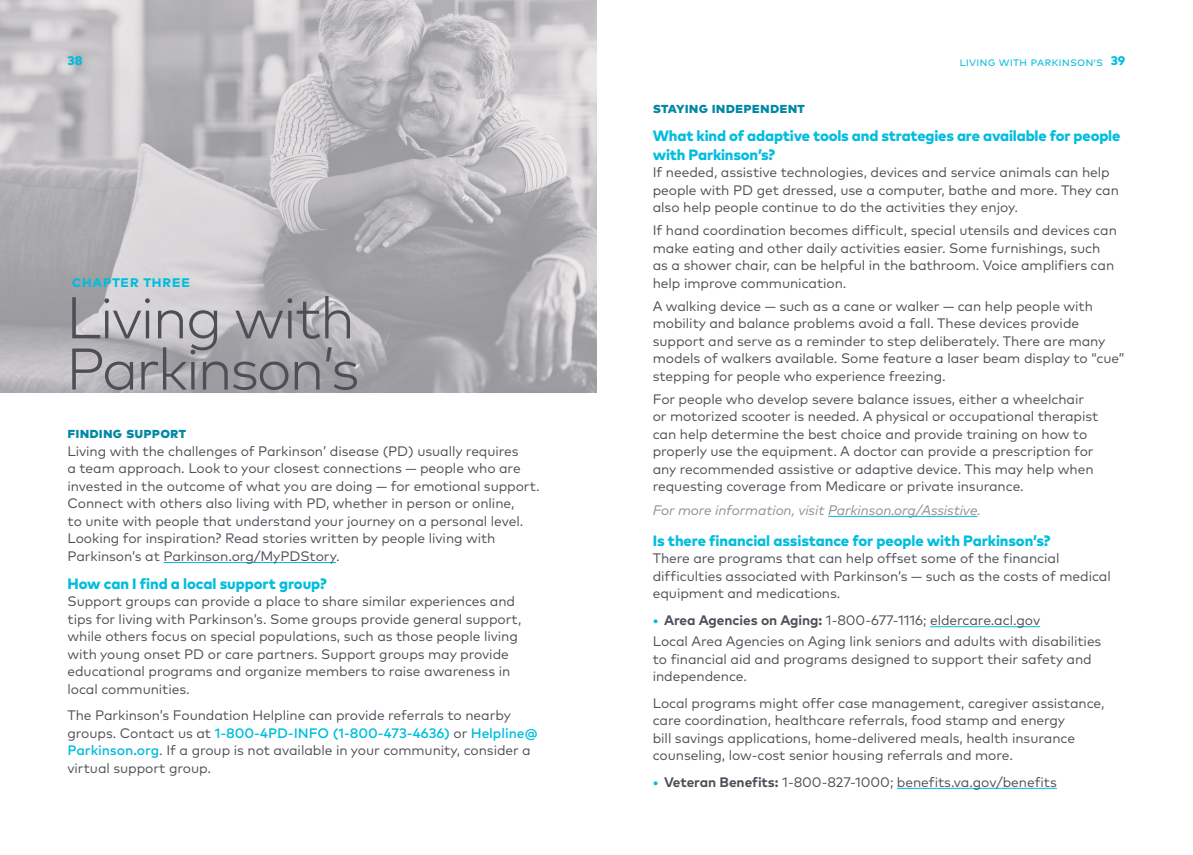
<style>
.page{position:relative;width:1193px;height:855px;background:#fff}
.page>*{position:absolute;margin:0;border:0;box-sizing:border-box;transform-origin:0 0}
.CHAPTER_TITLE{font:300 58.75px/51.2px "Mark OT";letter-spacing:-.035em;color:#4d4e56}
.CHAPTER_NUMBER_LABEL{font:700 16.25px "Mark OT";letter-spacing:.02em;color:#00bdde}
.SUBHEAD__lvl_2__Question{font:800 15px/18.8px "Mark OT";letter-spacing:-.01em;color:#00bdde}
.SUBHEAD__lvl_1__Sections{font:800 15px "Mark OT";letter-spacing:.01em;color:#0088a4}
.BODY_COPY{font:800 15px "Mark OT";letter-spacing:-.005em;color:#00bdde}
.BODY_COPY-2{font:13.75px/17.5px "Mark OT";letter-spacing:-.005em;color:#4d4e56}
.For_more_info{font:italic 13.75px "Mark OT";letter-spacing:-.005em;color:#909095}
.RUNNING_HEAD{font:12.5px "Mark OT";color:#00bdde}
.t1{font:800 12.5px "Mark OT";color:#00bdde}
.s1{font-weight:800}
.s2{font-weight:500;color:#00bdde}
.s3{font-weight:700}
</style>
<div class="page">
<img style="left:0;top:0;width:597px;height:392px">
<hr style="left:163px;top:562px;width:173px;height:1px;background:#00bdde">
<hr style="left:828px;top:516px;width:149px;height:1px;background:#00bdde">
<hr style="left:930px;top:626px;width:110px;height:1px;background:#00bdde">
<hr style="left:897px;top:788px;width:160px;height:1px;background:#00bdde">
<p class="t1" style="left:68px;top:53px;width:17px">38</p>
<p class="RUNNING_HEAD" style="left:959px;top:53px;width:167px">Living with parkinson’s <span class="s1">39</span></p>
<p class="CHAPTER_NUMBER_LABEL" style="left:72px;top:271px;width:120px">chapter three</p>
<p class="CHAPTER_TITLE" style="left:66px;top:292px;width:295px">Living with<br>Parkinson’s</p>
<p class="SUBHEAD__lvl_1__Sections" style="left:68px;top:423px;width:120px">Finding Support</p>
<p class="BODY_COPY-2" style="left:68px;top:442px;width:474px">Living with the challenges of Parkinson’ disease (PD) usually requires<br>a team approach. Look to your closest connections — people who are invested in the outcome of what you are doing — for emotional support.<br>Connect with others also living with PD, whether in person or online,<br>to unite with people that understand your journey on a personal level.<br>Looking for inspiration? Read stories written by people living with Parkinson’s at Parkinson.org/MyPDStory.</p>
<p class="BODY_COPY" style="left:68px;top:573px;width:261px">How can I find a local support group?</p>
<p class="BODY_COPY-2" style="left:68px;top:592px;width:455px">Support groups can provide a place to share similar experiences and tips for living with Parkinson’s. Some groups provide general support, while others focus on special populations, such as those people living with young onset PD or care partners. Support groups may provide educational programs and organize members to raise awareness in local communities.</p>
<p class="BODY_COPY-2" style="left:68px;top:706px;width:472px">The Parkinson’s Foundation Helpline can provide referrals to nearby groups. Contact us at <span class="s2">1-800-4PD-INFO (1-800-473-4636)</span> or <span class="s2">Helpline@ Parkinson.org</span>. If a group is not available in your community, consider a virtual support group.</p>
<p class="SUBHEAD__lvl_1__Sections" style="left:652px;top:98px;width:154px">Staying Independent</p>
<p class="SUBHEAD__lvl_2__Question" style="left:652px;top:126px;width:469px">What kind of adaptive tools and strategies are available for people with Parkinson’s?</p>
<p class="BODY_COPY-2" style="left:652px;top:163px;width:467px">If needed, assistive technologies, devices and service animals can help people with PD get dressed, use a computer, bathe and more. They can also help people continue to do the activities they enjoy.</p>
<p class="BODY_COPY-2" style="left:652px;top:221px;width:465px">If hand coordination becomes difficult, special utensils and devices can make eating and other daily activities easier. Some furnishings, such as a shower chair, can be helpful in the bathroom. Voice amplifiers can help improve communication.</p>
<p class="BODY_COPY-2" style="left:652px;top:297px;width:473px">A walking device — such as a cane or walker — can help people with mobility and balance problems avoid a fall. These devices provide support and serve as a reminder to step deliberately. There are many models of walkers available. Some feature a laser beam display to “cue” stepping for people who experience freezing.</p>
<p class="BODY_COPY-2" style="left:652px;top:390px;width:447px">For people who develop severe balance issues, either a wheelchair or motorized scooter is needed. A physical or occupational therapist can help determine the best choice and provide training on how to properly use the equipment. A doctor can provide a prescription for any recommended assistive or adaptive device. This may help when requesting coverage from Medicare or private insurance.</p>
<p class="For_more_info" style="left:652px;top:501px;width:330px">For more information, visit Parkinson.org/Assistive.</p>
<p class="SUBHEAD__lvl_2__Question" style="left:652px;top:531px;width:399px">Is there financial assistance for people with Parkinson’s?</p>
<p class="BODY_COPY-2" style="left:652px;top:550px;width:459px">There are programs that can help offset some of the financial difficulties associated with Parkinson’s — such as the costs of medical equipment and medications.</p>
<p class="BODY_COPY-2" style="left:652px;top:611px;width:389px"><span class="s2">•</span> <span class="s3">Area Agencies on Aging:</span> 1-800-677-1116; eldercare.acl.gov</p>
<p class="BODY_COPY-2" style="left:652px;top:632px;width:450px">Local Area Agencies on Aging link seniors and adults with disabilities to financial aid and programs designed to support their safety and independence.</p>
<p class="BODY_COPY-2" style="left:652px;top:694px;width:453px">Local programs might offer case management, caregiver assistance, care coordination, healthcare referrals, food stamp and energy<br>bill savings applications, home-delivered meals, health insurance counseling, low-cost senior housing referrals and more.</p>
<p class="BODY_COPY-2" style="left:652px;top:773px;width:405px"><span class="s2">•</span> <span class="s3">Veteran Benefits:</span> 1-800-827-1000; benefits.va.gov/benefits</p>
</div>
